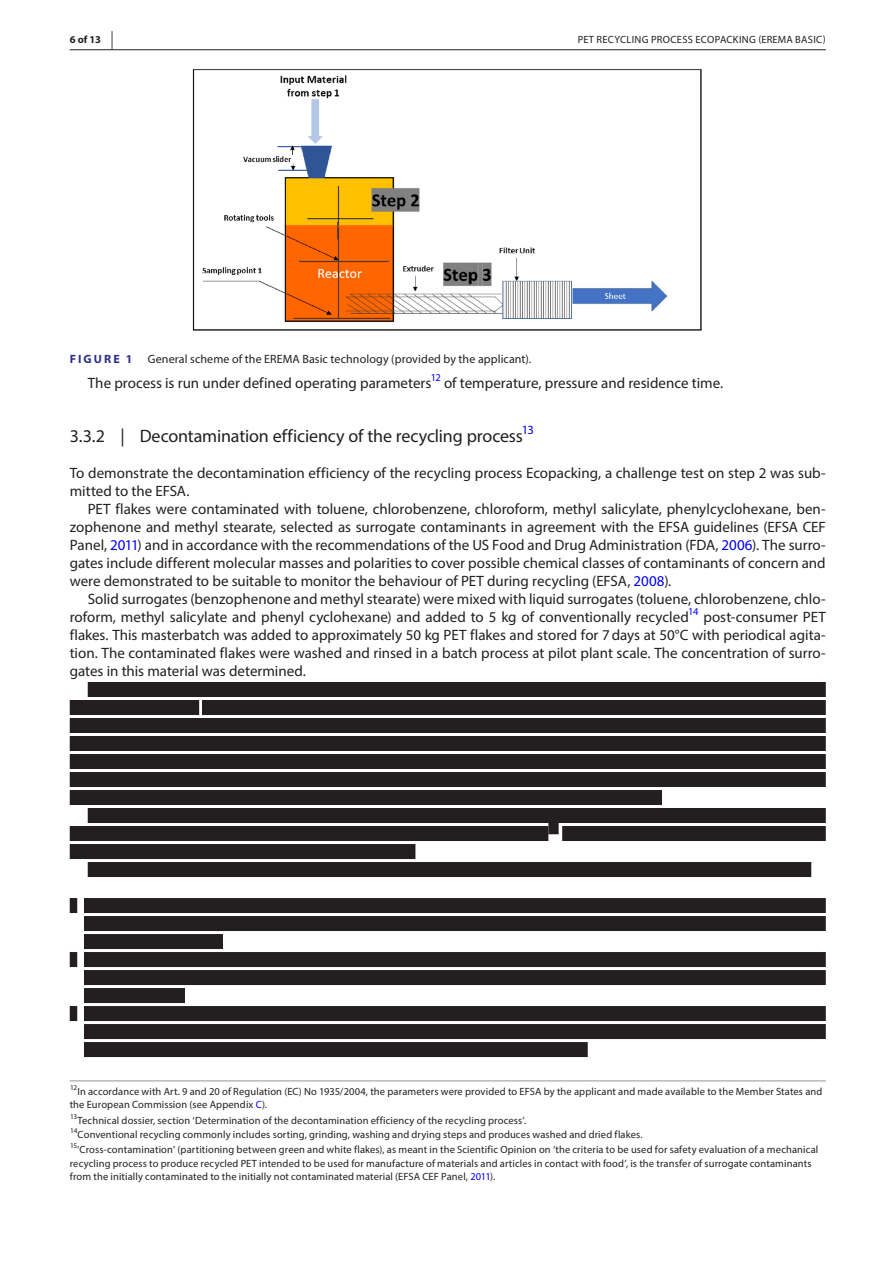
<style>
.page{position:relative;width:893px;height:1263px;background:#fff}
.page>*{position:absolute;margin:0;border:0;box-sizing:border-box;transform-origin:0 0}
.t1{font:18px "Myriad Pro";letter-spacing:-.01em;color:#231f20}
.t2{font:15px/18px "Myriad Pro";color:#231f20}
.t3{font:12.6px "Myriad Pro";color:#00f}
.t4{font:12px "Myriad Pro";letter-spacing:.01em;color:#231f20}
.t5{font:700 12px "Myriad Pro";letter-spacing:.175em;color:#2e2e8d}
.t6{font:10.5px/13.5px "Myriad Pro";letter-spacing:.01em;color:#231f20}
.t7{font:700 10.5px "Myriad Pro";color:#231f20}
.t8{font:10.5px "Myriad Pro";color:#00f}
.t9{font:7.35px "Myriad Pro";color:#231f20}
.s1{font-size:18.6px}
.s2{color:#00f}
</style>
<div class="page">
<hr style="left:70px;top:49px;width:756px;height:1px;background:#231f20">
<div style="left:88px;top:682px;width:738px;height:15px;background:#231f20"></div>
<div style="left:70px;top:700px;width:129px;height:15px;background:#231f20"></div>
<div style="left:202px;top:700px;width:624px;height:15px;background:#231f20"></div>
<div style="left:70px;top:718px;width:756px;height:15px;background:#231f20"></div>
<div style="left:70px;top:736px;width:756px;height:15px;background:#231f20"></div>
<div style="left:70px;top:754px;width:756px;height:15px;background:#231f20"></div>
<div style="left:70px;top:772px;width:756px;height:15px;background:#231f20"></div>
<div style="left:70px;top:790px;width:592px;height:15px;background:#231f20"></div>
<div style="left:88px;top:808px;width:738px;height:15px;background:#231f20"></div>
<div style="left:70px;top:826px;width:478px;height:15px;background:#231f20"></div>
<div style="left:548px;top:819px;width:11px;height:15px;background:#231f20"></div>
<div style="left:562px;top:826px;width:264px;height:15px;background:#231f20"></div>
<div style="left:70px;top:844px;width:345px;height:15px;background:#231f20"></div>
<div style="left:88px;top:862px;width:723px;height:15px;background:#231f20"></div>
<div style="left:70px;top:898px;width:7px;height:15px;background:#231f20"></div>
<div style="left:84px;top:898px;width:742px;height:15px;background:#231f20"></div>
<div style="left:84px;top:916px;width:742px;height:15px;background:#231f20"></div>
<div style="left:84px;top:934px;width:139px;height:15px;background:#231f20"></div>
<div style="left:70px;top:952px;width:7px;height:15px;background:#231f20"></div>
<div style="left:84px;top:952px;width:742px;height:15px;background:#231f20"></div>
<div style="left:84px;top:970px;width:742px;height:15px;background:#231f20"></div>
<div style="left:84px;top:988px;width:101px;height:15px;background:#231f20"></div>
<div style="left:70px;top:1006px;width:7px;height:15px;background:#231f20"></div>
<div style="left:84px;top:1006px;width:742px;height:15px;background:#231f20"></div>
<div style="left:84px;top:1024px;width:742px;height:15px;background:#231f20"></div>
<div style="left:84px;top:1042px;width:504px;height:15px;background:#231f20"></div>
<hr style="left:70px;top:1080px;width:756px;height:1px;background:#939598">
<img style="left:193px;top:69px;width:509px;height:262px">
<p class="t7" style="left:70px;top:32px;width:45px">6 of 13 <span class="s1">|</span></p>
<p class="t6" style="left:578px;top:32px;width:249px">PET RECYCLING PROCESS ECOPACKING (EREMA BASIC)</p>
<p class="t5" style="left:70px;top:351px;width:64px">FIGURE 1</p>
<p class="t4" style="left:148px;top:352px;width:385px">General scheme of the EREMA Basic technology (provided by the applicant).</p>
<p class="t2" style="left:88px;top:374px;width:345px">The process is run under defined operating parameters</p>
<p class="t8" style="left:431px;top:371px;width:12px">12</p>
<p class="t2" style="left:444px;top:374px;width:281px">of temperature, pressure and residence time.</p>
<p class="t1" style="left:70px;top:425px;width:455px">3.3.2 | Decontamination efficiency of the recycling process</p>
<p class="t3" style="left:522px;top:422px;width:14px">13</p>
<p class="t2" style="left:70px;top:464px;width:758px">To demonstrate the decontamination efficiency of the recycling process Ecopacking, a challenge test on step 2 was sub&shy;mitted to the EFSA.</p>
<p class="t2" style="left:70px;top:500px;width:758px;text-align:justify;text-indent:18px">PET flakes were contaminated with toluene, chlorobenzene, chloroform, methyl salicylate, phenylcyclohexane, ben&shy;zophenone and methyl stearate, selected as surrogate contaminants in agreement with the EFSA guidelines (EFSA CEF Panel, <span class="s2">2011</span>) and in accordance with the recommendations of the US Food and Drug Administration (FDA, <span class="s2">2006</span>). The surro&shy;gates include different molecular masses and polarities to cover possible chemical classes of contaminants of concern and were demonstrated to be suitable to monitor the behaviour of PET during recycling (EFSA, <span class="s2">2008</span>).</p>
<p class="t2" style="left:70px;top:590px;width:757px;text-indent:18px">Solid surrogates (benzophenone and methyl stearate) were mixed with liquid surrogates (toluene, chlorobenzene, chlo&shy;roform, methyl salicylate and phenyl cyclohexane) and added to 5 kg of conventionally recycled</p>
<p class="t8" style="left:688px;top:605px;width:12px">14</p>
<p class="t2" style="left:70px;top:608px;width:758px;text-align:justify;text-indent:634px">post-consumer PET flakes. This masterbatch was added to approximately 50 kg PET flakes and stored for 7days at 50°C with periodical agita&shy;tion. The contaminated flakes were washed and rinsed in a batch process at pilot plant scale. The concentration of surro&shy;gates in this material was determined.</p>
<p class="t9" style="left:70px;top:1083px;width:9px">12</p>
<p class="t6" style="left:70px;top:1084px;width:754px;text-indent:8px">In accordance with Art. 9 and 20 of Regulation (EC) No 1935/2004, the parameters were provided to EFSA by the applicant and made available to the Member States and the European Commission (see Appendix <span class="s2">C</span>).</p>
<p class="t9" style="left:70px;top:1112px;width:9px">13</p>
<p class="t6" style="left:70px;top:1113px;width:574px;line-height:14px;text-indent:7px">Technical dossier, section ‘Determination of the decontamination efficiency of the recycling process’.<br><sup>14</sup>Conventional recycling commonly includes sorting, grinding, washing and drying steps and produces washed and dried flakes.</p>
<p class="t6" style="left:70px;top:1142px;width:750px"><sup>15</sup>‘Cross-contamination’ (partitioning between green and white flakes), as meant in the Scientific Opinion on ‘the criteria to be used for safety evaluation of a mechanical recycling process to produce recycled PET intended to be used for manufacture of materials and articles in contact with food’, is the transfer of surrogate contaminants from the initially contaminated to the initially not contaminated material (EFSA CEF Panel, <span class="s2">2011</span>).</p>
</div>
